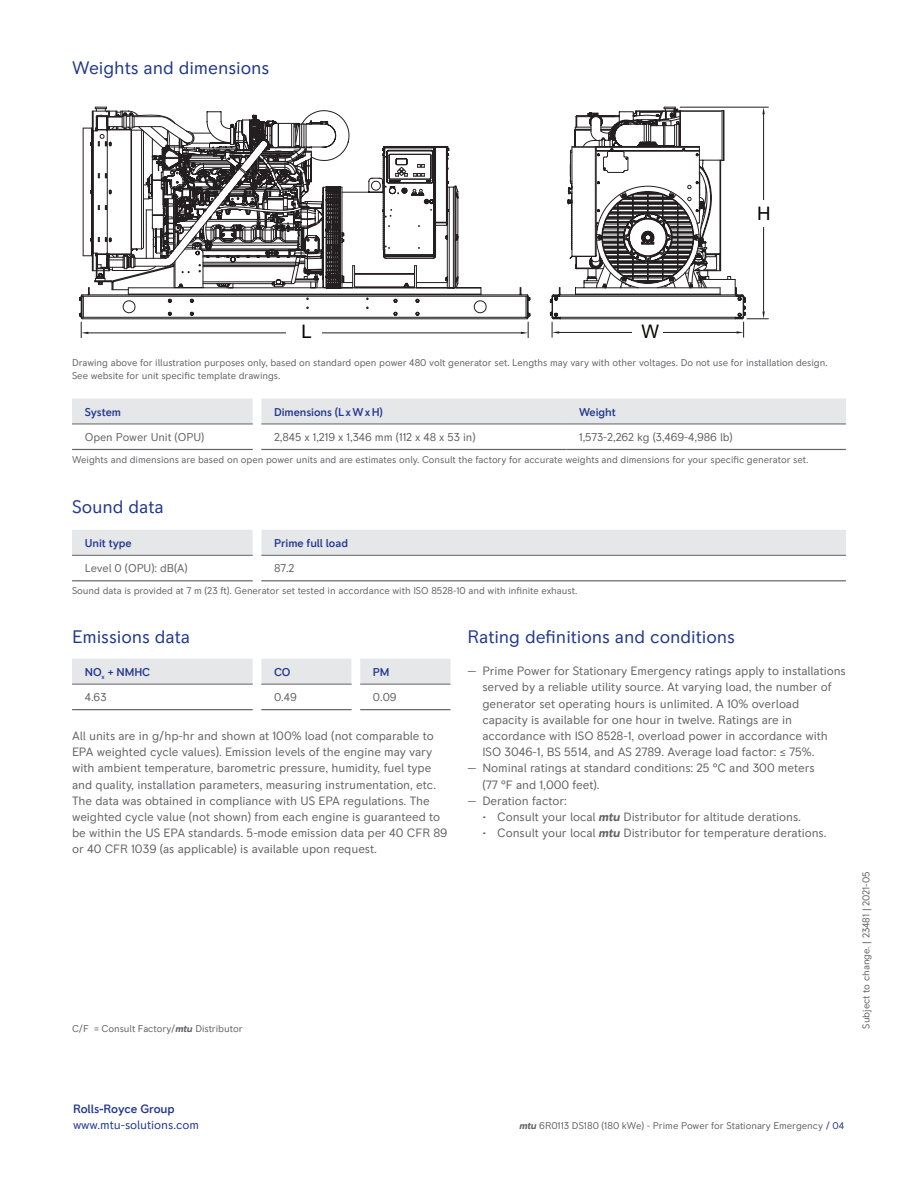
<style>
.page{position:relative;width:918px;height:1188px;background:#fff}
.page>*{position:absolute;margin:0;border:0;box-sizing:border-box;transform-origin:0 0}
.t1{font:18.75px "Arial";color:#050504}
.Subheadline_REG_LA_G{font:18px "RR Pioneer";letter-spacing:-.005em;color:#21378f}
.Subheadline_REG_LA_B{font:18px "RR Pioneer";letter-spacing:-.005em;color:#21378f}
.Copy_REG_LA_Grey4_8{font:12px/16.2px "RR Pioneer";letter-spacing:-.005em;color:#636366}
.t2{font:12px "RR Pioneer";letter-spacing:-.005em;color:#21378f}
.t3{font:500 12px "RR Pioneer";letter-spacing:-.01em;color:#21378f}
.Label_REG_LA_NOGRID{font:11.25px "RR Pioneer";letter-spacing:-.005em;color:#636366}
.Label_Med_LA_NOGRID{font:500 11.25px "RR Pioneer";letter-spacing:-.005em;color:#21378f}
.Footer_REG_Li_Grey4{font:9.75px/12.6px "RR Pioneer";letter-spacing:-.005em;color:#636366}
.s1{font-weight:700;font-style:italic}
.s2{color:#21378f}
</style>
<div class="page">
<svg style="left:72px;top:398px;width:774px;height:51px"></svg>
<hr style="left:72px;top:424px;width:181px;height:1px;background:#636366">
<hr style="left:261px;top:424px;width:305px;height:1px;background:#636366">
<hr style="left:566px;top:424px;width:280px;height:1px;background:#636366">
<hr style="left:72px;top:449px;width:181px;height:1px;background:#636366">
<hr style="left:261px;top:449px;width:305px;height:1px;background:#636366">
<hr style="left:566px;top:449px;width:280px;height:1px;background:#636366">
<div style="left:72px;top:530px;width:774px;height:25px;background:#e6e7e9"></div>
<hr style="left:72px;top:555px;width:181px;height:1px;background:#636366">
<hr style="left:261px;top:555px;width:585px;height:1px;background:#636366">
<hr style="left:72px;top:580px;width:181px;height:1px;background:#636366">
<hr style="left:261px;top:580px;width:585px;height:1px;background:#636366">
<svg style="left:72px;top:659px;width:378px;height:25px;background:#e5e6e8"></svg>
<hr style="left:72px;top:684px;width:181px;height:1px;background:#636366">
<hr style="left:261px;top:684px;width:91px;height:1px;background:#636366">
<hr style="left:360px;top:684px;width:90px;height:1px;background:#636366">
<hr style="left:72px;top:709px;width:181px;height:1px;background:#636366">
<hr style="left:261px;top:709px;width:91px;height:1px;background:#636366">
<hr style="left:360px;top:709px;width:90px;height:1px;background:#636366">
<svg style="left:79px;top:106px;width:690px;height:232px"></svg>
<div style="left:287px;top:323px;width:35px;height:19px;background:#fff"></div>
<div style="left:632px;top:323px;width:31px;height:17px;background:#fff"></div>
<div style="left:747px;top:201px;width:26px;height:26px;background:#fff"></div>
<p class="Subheadline_REG_LA_B" style="left:72px;top:58px;width:199px">Weights and dimensions</p>
<p class="t1" style="left:757px;top:200px;width:15px">H</p>
<p class="t1" style="left:301px;top:319px;width:12px">L</p>
<p class="t1" style="left:642px;top:319px;width:19px">W</p>
<p class="Footer_REG_Li_Grey4" style="left:72px;top:356px;width:757px">Drawing above for illustration purposes only, based on standard open power 480 volt generator set. Lengths may vary with other voltages. Do not use for installation design.<br>See website for unit specific template drawings.</p>
<p class="Label_Med_LA_NOGRID" style="left:85px;top:405px;width:38px">System</p>
<p class="Label_Med_LA_NOGRID" style="left:274px;top:405px;width:110px">Dimensions (LxWxH)</p>
<p class="Label_Med_LA_NOGRID" style="left:579px;top:405px;width:38px">Weight</p>
<p class="Label_REG_LA_NOGRID" style="left:85px;top:431px;width:121px">Open Power Unit (OPU)</p>
<p class="Label_REG_LA_NOGRID" style="left:274px;top:431px;width:203px">2,845 x 1,219 x 1,346 mm (112 x 48 x 53 in)</p>
<p class="Label_REG_LA_NOGRID" style="left:579px;top:431px;width:155px">1,573-2,262 kg (3,469-4,986 lb)</p>
<p class="Footer_REG_Li_Grey4" style="left:72px;top:454px;width:738px">Weights and dimensions are based on open power units and are estimates only. Consult the factory for accurate weights and dimensions for your specific generator set.</p>
<p class="Subheadline_REG_LA_G" style="left:72px;top:496px;width:93px">Sound data</p>
<p class="Label_Med_LA_NOGRID" style="left:85px;top:536px;width:48px">Unit type</p>
<p class="Label_Med_LA_NOGRID" style="left:274px;top:536px;width:75px">Prime full load</p>
<p class="Label_REG_LA_NOGRID" style="left:85px;top:562px;width:104px">Level 0 (OPU): dB(A)</p>
<p class="Label_REG_LA_NOGRID" style="left:274px;top:562px;width:22px">87.2</p>
<p class="Footer_REG_Li_Grey4" style="left:72px;top:584px;width:507px">Sound data is provided at 7 m (23 ft). Generator set tested in accordance with ISO 8528-10 and with infinite exhaust.</p>
<p class="Subheadline_REG_LA_G" style="left:72px;top:626px;width:120px">Emissions data</p>
<p class="Label_Med_LA_NOGRID" style="left:85px;top:665px;width:67px">NO<sub>x</sub> + NMHC</p>
<p class="Label_Med_LA_NOGRID" style="left:274px;top:665px;width:18px">CO</p>
<p class="Label_Med_LA_NOGRID" style="left:373px;top:665px;width:18px">PM</p>
<p class="Label_REG_LA_NOGRID" style="left:85px;top:691px;width:23px">4.63</p>
<p class="Label_REG_LA_NOGRID" style="left:274px;top:691px;width:24px">0.49</p>
<p class="Label_REG_LA_NOGRID" style="left:373px;top:691px;width:25px">0.09</p>
<p class="Copy_REG_LA_Grey4_8" style="left:72px;top:728px;width:377px">All units are in g/hp-hr and shown at 100% load (not comparable to EPA weighted cycle values). Emission levels of the engine may vary with ambient temperature, barometric pressure, humidity, fuel type and quality, installation parameters, measuring instrumentation, etc.<br>The data was obtained in compliance with US EPA regulations. The weighted cycle value (not shown) from each engine is guaranteed to be within the US EPA standards. 5-mode emission data per 40 CFR 89 or 40 CFR 1039 (as applicable) is available upon request.</p>
<p class="Subheadline_REG_LA_G" style="left:468px;top:626px;width:269px">Rating definitions and conditions</p>
<p class="Copy_REG_LA_Grey4_8" style="left:482px;top:663px;width:365px;text-indent:-15px">— Prime Power for Stationary Emergency ratings apply to installations served by a reliable utility source. At varying load, the number of generator set operating hours is unlimited. A 10% overload capacity is available for one hour in twelve. Ratings are in accordance with ISO 8528-1, overload power in accordance with ISO 3046-1, BS 5514, and AS 2789. Average load factor: ≤ 75%.</p>
<p class="Copy_REG_LA_Grey4_8" style="left:482px;top:760px;width:334px;text-indent:-15px">— Nominal ratings at standard conditions: 25 °C and 300 meters (77 °F and 1,000 feet).</p>
<p class="Copy_REG_LA_Grey4_8" style="left:468px;top:793px;width:101px">— Deration factor:</p>
<p class="Copy_REG_LA_Grey4_8" style="left:482px;top:809px;width:320px">• Consult your local <span class="s1">mtu</span> Distributor for altitude derations.</p>
<p class="Copy_REG_LA_Grey4_8" style="left:482px;top:825px;width:346px">• Consult your local <span class="s1">mtu</span> Distributor for temperature derations.</p>
<p class="Footer_REG_Li_Grey4" style="left:72px;top:1022px;width:172px">C/F = Consult Factory/<span class="s1">mtu</span> Distributor</p>
<p class="Footer_REG_Li_Grey4" style="left:860px;top:1029px;width:159px;rotate:-90deg">Subject to change. | 23481 | 2021-05</p>
<p class="t3" style="left:73px;top:1101px;width:103px">Rolls-Royce Group</p>
<p class="t2" style="left:73px;top:1118px;width:128px">www.mtu-solutions.com</p>
<p class="Footer_REG_Li_Grey4" style="left:519px;top:1119px;width:326px"><span class="s1">mtu</span> 6R0113 DS180 (180 kWe) - Prime Power for Stationary Emergency <span class="s2">/ 04</span></p>
</div>
